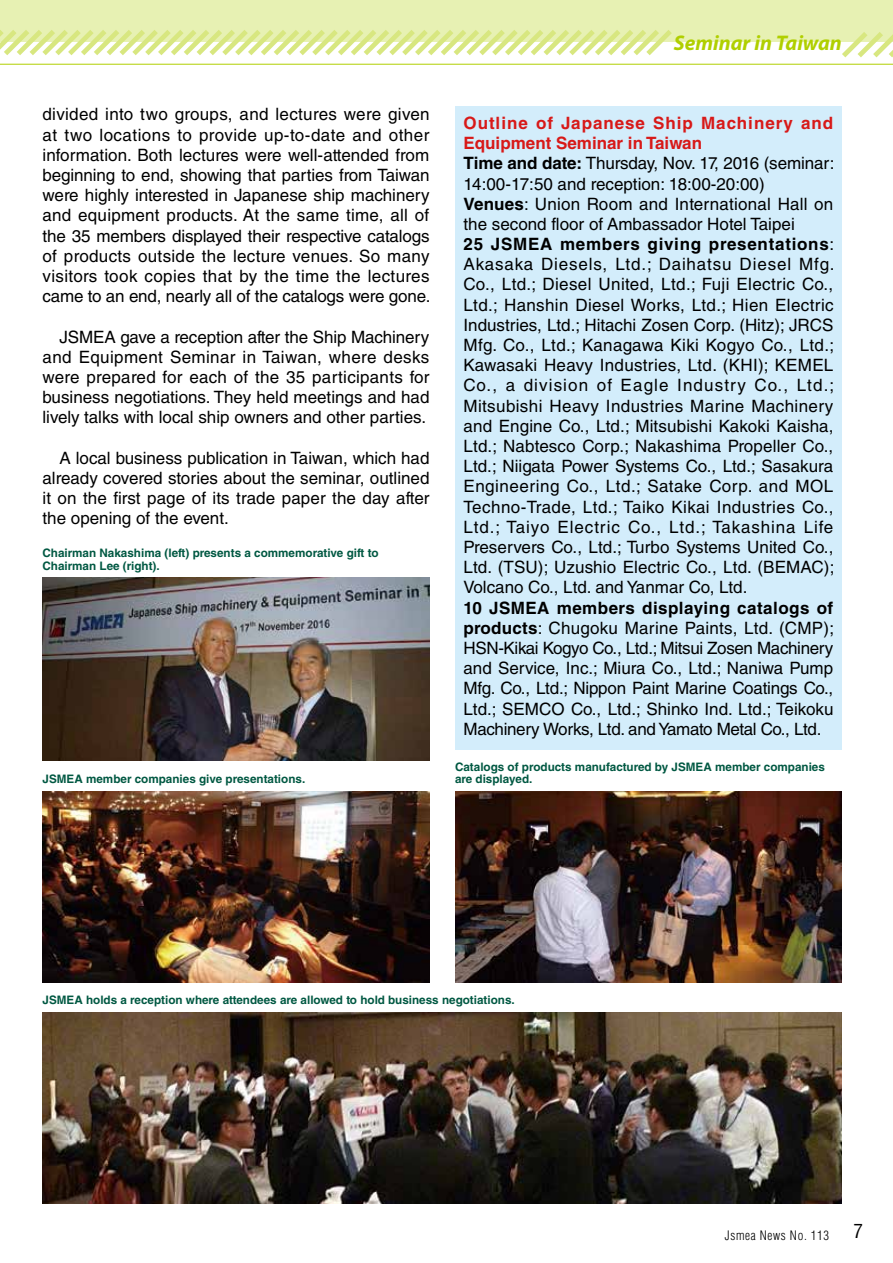
<style>
.page{position:relative;width:893px;height:1263px;background:#fff}
.page>*{position:absolute;margin:0;border:0;box-sizing:border-box;transform-origin:0 0}
.t1{font:italic 700 21.3px "Myriad Pro";color:#b0cf00}
.t2{font:condensed 19.2px "Helvetica LT Std";color:#000}
.t3{font:16.95px/20.2px "Helvetica LT Std";letter-spacing:.005em;color:#000;text-align:justify}
.t4{font:300 condensed 12.75px "Helvetica LT Std";letter-spacing:.05em;color:#000}
.t5{font:700 11.7px/12.8px "Helvetica LT Std";color:#005842}
.s1{font-weight:700;color:#d81918}
.s2{font-weight:700}
</style>
<div class="page">
<div style="left:0;top:0;width:893px;height:42px;background:#e7f1b3"></div>
<svg style="left:842px;top:32px;width:51px;height:26px"></svg>
<hr style="left:0;top:64px;width:893px;height:1px;background:#b0cf00">
<svg style="left:0;top:30px;width:672px;height:25px"></svg>
<img style="left:43px;top:1012px;width:799px;height:191px">
<img style="left:43px;top:578px;width:386px;height:183px">
<img style="left:43px;top:791px;width:386px;height:191px">
<img style="left:455px;top:791px;width:387px;height:191px">
<div style="left:455px;top:106px;width:387px;height:644px;background:#d3edfb"></div>
<p class="t3" style="left:43px;top:104px;width:389px">divided into two groups, and lectures were given at two locations to provide up-to-date and other information. Both lectures were well-attended from beginning to end, showing that parties from Taiwan were highly interested in Japanese ship machinery and equipment products. At the same time, all of the 35 members displayed their respective catalogs of products outside the lecture venues. So many visitors took copies that by the time the lectures came to an end, nearly all of the catalogs were gone.</p>
<p class="t3" style="left:43px;top:326px;width:389px;text-indent:17px">JSMEA gave a reception after the Ship Machinery and Equipment Seminar in Taiwan, where desks were prepared for each of the 35 participants for business negotiations. They held meetings and had lively talks with local ship owners and other parties.</p>
<p class="t3" style="left:43px;top:448px;width:389px;text-indent:17px">A local business publication in Taiwan, which had already covered stories about the seminar, outlined it on the first page of its trade paper the day after the opening of the event.</p>
<p class="t5" style="left:43px;top:546px;width:337px">Chairman Nakashima (left) presents a commemorative gift to<br>Chairman Lee (right).</p>
<p class="t5" style="left:43px;top:772px;width:264px">JSMEA member companies give presentations.</p>
<p class="t1" style="left:674px;top:31px;width:170px">Seminar in Taiwan</p>
<p class="t3" style="left:463px;top:113px;width:372px;text-align:left"><span class="s1">Outline of Japanese Ship Machinery and Equipment Seminar in Taiwan<br></span><span class="s2">Time and date:</span> Thursday, Nov. 17, 2016 (seminar:<br>14:00-17:50 and reception: 18:00-20:00)<br><span class="s2">Venues</span>: Union Room and International Hall on the second floor of Ambassador Hotel Taipei<br><span class="s2">25 JSMEA members giving presentations</span>:<br>Akasaka Diesels, Ltd.; Daihatsu Diesel Mfg.<br>Co., Ltd.; Diesel United, Ltd.; Fuji Electric Co., Ltd.; Hanshin Diesel Works, Ltd.; Hien Electric Industries, Ltd.; Hitachi Zosen Corp. (Hitz); JRCS Mfg. Co., Ltd.; Kanagawa Kiki Kogyo Co., Ltd.; Kawasaki Heavy Industries, Ltd. (KHI); KEMEL Co., a division of Eagle Industry Co., Ltd.; Mitsubishi Heavy Industries Marine Machinery and Engine Co., Ltd.; Mitsubishi Kakoki Kaisha, Ltd.; Nabtesco Corp.; Nakashima Propeller Co., Ltd.; Niigata Power Systems Co., Ltd.; Sasakura Engineering Co., Ltd.; Satake Corp. and MOL Techno-Trade, Ltd.; Taiko Kikai Industries Co., Ltd.; Taiyo Electric Co., Ltd.; Takashina Life Preservers Co., Ltd.; Turbo Systems United Co., Ltd. (TSU); Uzushio Electric Co., Ltd. (BEMAC); Volcano Co., Ltd. and Yanmar Co, Ltd.</p>
<p class="t3" style="left:463px;top:597px;width:372px"><span class="s2">10 JSMEA members displaying catalogs of products</span>: Chugoku Marine Paints, Ltd. (CMP); HSN-Kikai Kogyo Co., Ltd.; Mitsui Zosen Machinery and Service, Inc.; Miura Co., Ltd.; Naniwa Pump Mfg. Co., Ltd.; Nippon Paint Marine Coatings Co., Ltd.; SEMCO Co., Ltd.; Shinko Ind. Ltd.; Teikoku Machinery Works, Ltd. and Yamato Metal Co., Ltd.</p>
<p class="t5" style="left:455px;top:760px;width:371px">Catalogs of products manufactured by JSMEA member companies are displayed.</p>
<p class="t5" style="left:43px;top:993px;width:474px">JSMEA holds a reception where attendees are allowed to hold business negotiations.</p>
<p class="t4" style="left:725px;top:1227px;width:106px">Jsmea News No. 113</p>
<p class="t2" style="left:854px;top:1219px;width:11px">7</p>
</div>
